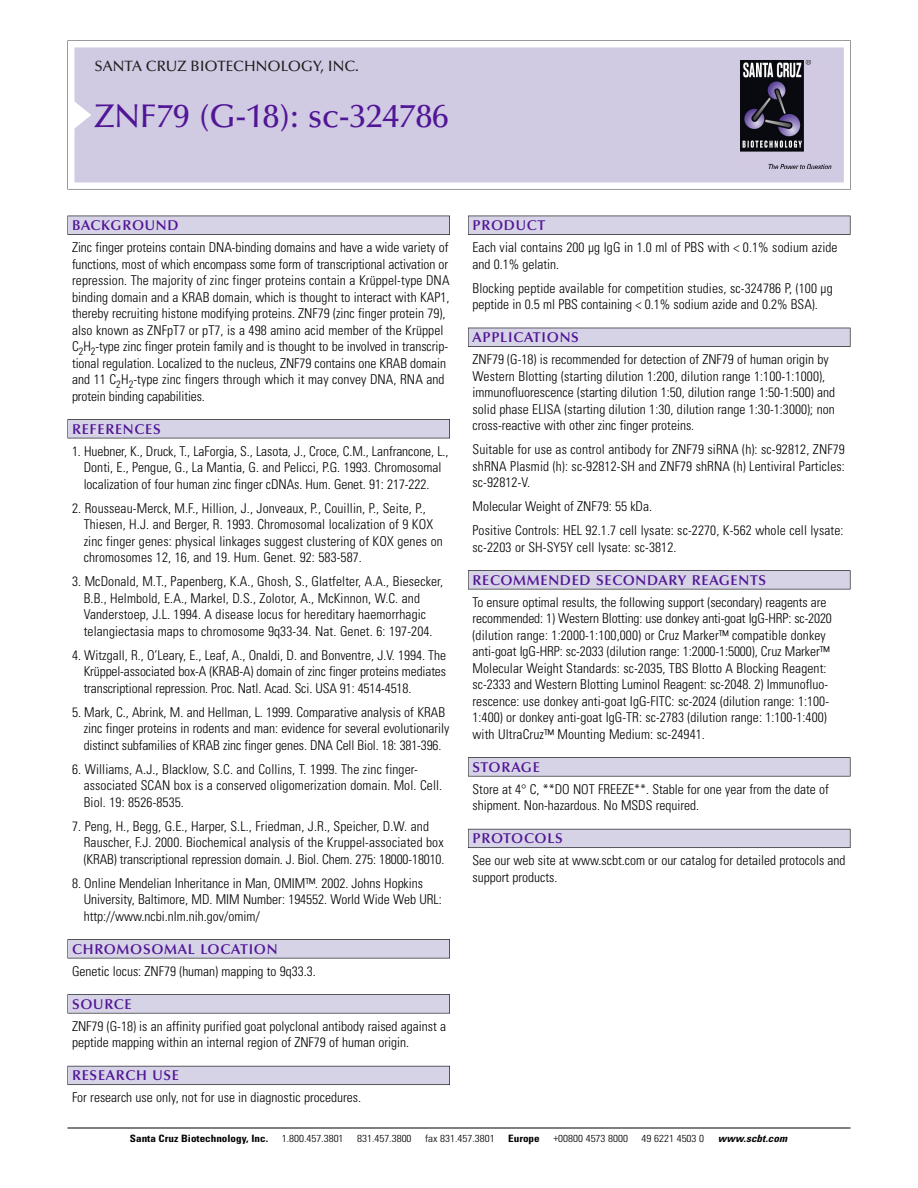
<style>
.page{position:relative;width:918px;height:1188px;background:#fff}
.page>*{position:absolute;margin:0;border:0;box-sizing:border-box;transform-origin:0 0}
.t1{font:500 33px "Optima";color:#511695}
.t2{font:500 15px "Optima";color:#231f20}
.t3{font:600 14.25px "Optima";letter-spacing:.05em;color:#511695}
.t4{font:300 condensed 13.5px/16.5px "Univers";color:#000}
.t5{font:300 condensed 10.2px "Univers";color:#000;scale:1.1 1}
.t6{font:700 condensed 10.2px "Univers";color:#000;scale:1.1 1}
.t7{font:italic 700 condensed 10.2px "Univers";letter-spacing:.005em;color:#000;scale:1.1 1}
</style>
<div class="page">
<svg style="left:68px;top:40px;width:783px;height:149px"></svg>
<div style="left:74px;top:47px;width:770px;height:135px;background:#d1cae3"></div>
<img style="left:741px;top:60px;width:90px;height:108px">
<div style="left:68px;top:216px;width:382px;height:19px;background:#525155"></div>
<div style="left:68px;top:216px;width:381px;height:18px;background:#d7d3e7"></div>
<div style="left:68px;top:419px;width:382px;height:19px;background:#525155"></div>
<div style="left:68px;top:420px;width:381px;height:18px;background:#d7d3e7"></div>
<div style="left:68px;top:939px;width:382px;height:19px;background:#545357"></div>
<div style="left:68px;top:940px;width:381px;height:18px;background:#d7d3e7"></div>
<div style="left:68px;top:994px;width:382px;height:19px;background:#575759"></div>
<div style="left:68px;top:995px;width:381px;height:18px;background:#d7d3e7"></div>
<div style="left:68px;top:1066px;width:382px;height:19px;background:#5b5a62"></div>
<div style="left:68px;top:1066px;width:381px;height:18px;background:#d7d3e7"></div>
<div style="left:468px;top:216px;width:382px;height:19px;background:#525155"></div>
<div style="left:468px;top:216px;width:382px;height:18px;background:#d7d3e7"></div>
<div style="left:468px;top:328px;width:382px;height:19px;background:#515055"></div>
<div style="left:468px;top:328px;width:382px;height:18px;background:#d7d3e7"></div>
<div style="left:468px;top:570px;width:382px;height:19px;background:#545357"></div>
<div style="left:468px;top:571px;width:382px;height:18px;background:#d7d3e7"></div>
<div style="left:468px;top:757px;width:382px;height:19px;background:#575759"></div>
<div style="left:468px;top:758px;width:382px;height:18px;background:#d7d3e7"></div>
<div style="left:468px;top:829px;width:382px;height:19px;background:#5b5a62"></div>
<div style="left:468px;top:829px;width:382px;height:18px;background:#d7d3e7"></div>
<hr style="left:68px;top:1128px;width:782px;height:1px;background:#000">
<p class="t2" style="left:94px;top:61px;width:266px">SANTA CRUZ BIOTECHNOLOGY, INC.</p>
<h1 class="t1" style="left:94px;top:103px;width:356px">ZNF79 (G-18): sc-324786</h1>
<p class="t3" style="left:72px;top:219px;width:108px">BACKGROUND</p>
<p class="t4" style="left:72px;top:240px;width:379px">Zinc finger proteins contain DNA-binding domains and have a wide variety of functions, most of which encompass some form of transcriptional activation or repression. The majority of zinc finger proteins contain a Krüppel-type DNA binding domain and a KRAB domain, which is thought to interact with KAP1, thereby recruiting histone modifying proteins. ZNF79 (zinc finger protein 79), also known as ZNFpT7 or pT7, is a 498 amino acid member of the Krüppel C<sub>2</sub>H<sub>2</sub>-type zinc finger protein family and is thought to be involved in transcrip&shy;tional regulation. Localized to the nucleus, ZNF79 contains one KRAB domain and 11 C<sub>2</sub>H<sub>2</sub>-type zinc fingers through which it may convey DNA, RNA and protein binding capabilities.</p>
<p class="t3" style="left:72px;top:423px;width:90px">REFERENCES</p>
<p class="t4" style="left:72px;top:444px;width:378px;text-align:center">1. Huebner, K., Druck, T., LaForgia, S., Lasota, J., Croce, C.M., Lanfrancone, L.,<br>Donti, E., Pengue, G., La Mantia, G. and Pelicci, P.G. 1993. Chromosomal localization of four human zinc finger cDNAs. Hum. Genet. 91: 217-222.</p>
<p class="t4" style="left:84px;top:501px;width:361px;text-indent:-12px">2. Rousseau-Merck, M.F., Hillion, J., Jonveaux, P., Couillin, P., Seite, P., Thiesen, H.J. and Berger, R. 1993. Chromosomal localization of 9 KOX zinc finger genes: physical linkages suggest clustering of KOX genes on chromosomes 12, 16, and 19. Hum. Genet. 92: 583-587.</p>
<p class="t4" style="left:84px;top:574px;width:361px;text-indent:-12px">3. McDonald, M.T., Papenberg, K.A., Ghosh, S., Glatfelter, A.A., Biesecker, B.B., Helmbold, E.A., Markel, D.S., Zolotor, A., McKinnon, W.C. and Vanderstoep, J.L. 1994. A disease locus for hereditary haemorrhagic telangiectasia maps to chromosome 9q33-34. Nat. Genet. 6: 197-204.</p>
<p class="t4" style="left:84px;top:648px;width:364px;text-align:justify;text-indent:-12px">4. Witzgall, R., O’Leary, E., Leaf, A., Onaldi, D. and Bonventre, J.V. 1994. The Krüppel-associated box-A (KRAB-A) domain of zinc finger proteins mediates transcriptional repression. Proc. Natl. Acad. Sci. USA 91: 4514-4518.</p>
<p class="t4" style="left:84px;top:705px;width:367px;text-indent:-12px">5. Mark, C., Abrink, M. and Hellman, L. 1999. Comparative analysis of KRAB zinc finger proteins in rodents and man: evidence for several evolutionarily distinct subfamilies of KRAB zinc finger genes. DNA Cell Biol. 18: 381-396.</p>
<p class="t4" style="left:84px;top:762px;width:360px;text-indent:-12px">6. Williams, A.J., Blacklow, S.C. and Collins, T. 1999. The zinc finger&shy;associated SCAN box is a conserved oligomerization domain. Mol. Cell.<br>Biol. 19: 8526-8535.</p>
<p class="t4" style="left:84px;top:819px;width:362px;text-indent:-12px">7. Peng, H., Begg, G.E., Harper, S.L., Friedman, J.R., Speicher, D.W. and<br>Rauscher, F.J. 2000. Biochemical analysis of the Kruppel-associated box (KRAB) transcriptional repression domain. J. Biol. Chem. 275: 18000-18010.</p>
<p class="t4" style="left:84px;top:876px;width:360px;text-indent:-12px">8. Online Mendelian Inheritance in Man, OMIM™. 2002. Johns Hopkins<br>University, Baltimore, MD. MIM Number: 194552. World Wide Web URL: http://www.ncbi.nlm.nih.gov/omim/</p>
<p class="t3" style="left:72px;top:943px;width:207px">CHROMOSOMAL LOCATION</p>
<p class="t4" style="left:72px;top:964px;width:245px">Genetic locus: ZNF79 (human) mapping to 9q33.3.</p>
<p class="t3" style="left:72px;top:998px;width:61px">SOURCE</p>
<p class="t4" style="left:72px;top:1019px;width:376px">ZNF79 (G-18) is an affinity purified goat polyclonal antibody raised against a peptide mapping within an internal region of ZNF79 of human origin.</p>
<p class="t3" style="left:72px;top:1070px;width:109px">RESEARCH USE</p>
<p class="t4" style="left:72px;top:1090px;width:290px">For research use only, not for use in diagnostic procedures.</p>
<p class="t3" style="left:473px;top:219px;width:74px">PRODUCT</p>
<p class="t4" style="left:473px;top:240px;width:367px">Each vial contains 200 µg IgG in 1.0 ml of PBS with &lt; 0.1% sodium azide and 0.1% gelatin.</p>
<p class="t4" style="left:473px;top:281px;width:362px">Blocking peptide available for competition studies, sc-324786 P, (100 µg peptide in 0.5 ml PBS containing &lt; 0.1% sodium azide and 0.2% BSA).</p>
<p class="t3" style="left:473px;top:332px;width:108px">APPLICATIONS</p>
<p class="t4" style="left:473px;top:352px;width:364px">ZNF79 (G-18) is recommended for detection of ZNF79 of human origin by Western Blotting (starting dilution 1:200, dilution range 1:100-1:1000), immunofluorescence (starting dilution 1:50, dilution range 1:50-1:500) and solid phase ELISA (starting dilution 1:30, dilution range 1:30-1:3000); non cross-reactive with other zinc finger proteins.</p>
<p class="t4" style="left:473px;top:442px;width:374px;text-align:justify">Suitable for use as control antibody for ZNF79 siRNA (h): sc-92812, ZNF79 shRNA Plasmid (h): sc-92812-SH and ZNF79 shRNA (h) Lentiviral Particles: sc-92812-V.</p>
<p class="t4" style="left:473px;top:496px;width:372px;line-height:24px">Molecular Weight of ZNF79: 55 kDa.<br>Positive Controls: HEL 92.1.7 cell lysate: sc-2270, K-562 whole cell lysate:</p>
<p class="t4" style="left:473px;top:540px;width:206px">sc-2203 or SH-SY5Y cell lysate: sc-3812.</p>
<p class="t3" style="left:473px;top:574px;width:295px">RECOMMENDED SECONDARY REAGENTS</p>
<p class="t4" style="left:473px;top:595px;width:361px">To ensure optimal results, the following support (secondary) reagents are recommended: 1) Western Blotting: use donkey anti-goat IgG-HRP: sc-2020 (dilution range: 1:2000-1:100,000) or Cruz Marker™ compatible donkey anti-goat IgG-HRP: sc-2033 (dilution range: 1:2000-1:5000), Cruz Marker™ Molecular Weight Standards: sc-2035, TBS Blotto A Blocking Reagent: sc-2333 and Western Blotting Luminol Reagent: sc-2048. 2) Immunofluo&shy;rescence: use donkey anti-goat IgG-FITC: sc-2024 (dilution range: 1:100- 1:400) or donkey anti-goat IgG-TR: sc-2783 (dilution range: 1:100-1:400) with UltraCruz™ Mounting Medium: sc-24941.</p>
<p class="t3" style="left:473px;top:761px;width:69px">STORAGE</p>
<p class="t4" style="left:473px;top:782px;width:358px">Store at 4° C, **DO NOT FREEZE**. Stable for one year from the date of shipment. Non-hazardous. No MSDS required.</p>
<p class="t3" style="left:473px;top:833px;width:92px">PROTOCOLS</p>
<p class="t4" style="left:473px;top:853px;width:375px">See our web site at www.scbt.com or our catalog for detailed protocols and support products.</p>
<p class="t6" style="left:130px;top:1135px;width:127px">Santa Cruz Biotechnology, Inc.</p>
<p class="t5" style="left:282px;top:1135px;width:58px">1.800.457.3801</p>
<p class="t5" style="left:357px;top:1135px;width:51px">831.457.3800</p>
<p class="t5" style="left:425px;top:1135px;width:65px">fax 831.457.3801</p>
<p class="t6" style="left:508px;top:1135px;width:30px">Europe</p>
<p class="t5" style="left:553px;top:1135px;width:69px">+00800 4573 8000</p>
<p class="t5" style="left:642px;top:1135px;width:58px">49 6221 4503 0</p>
<p class="t7" style="left:718px;top:1135px;width:64px">www.scbt.com</p>
</div>
